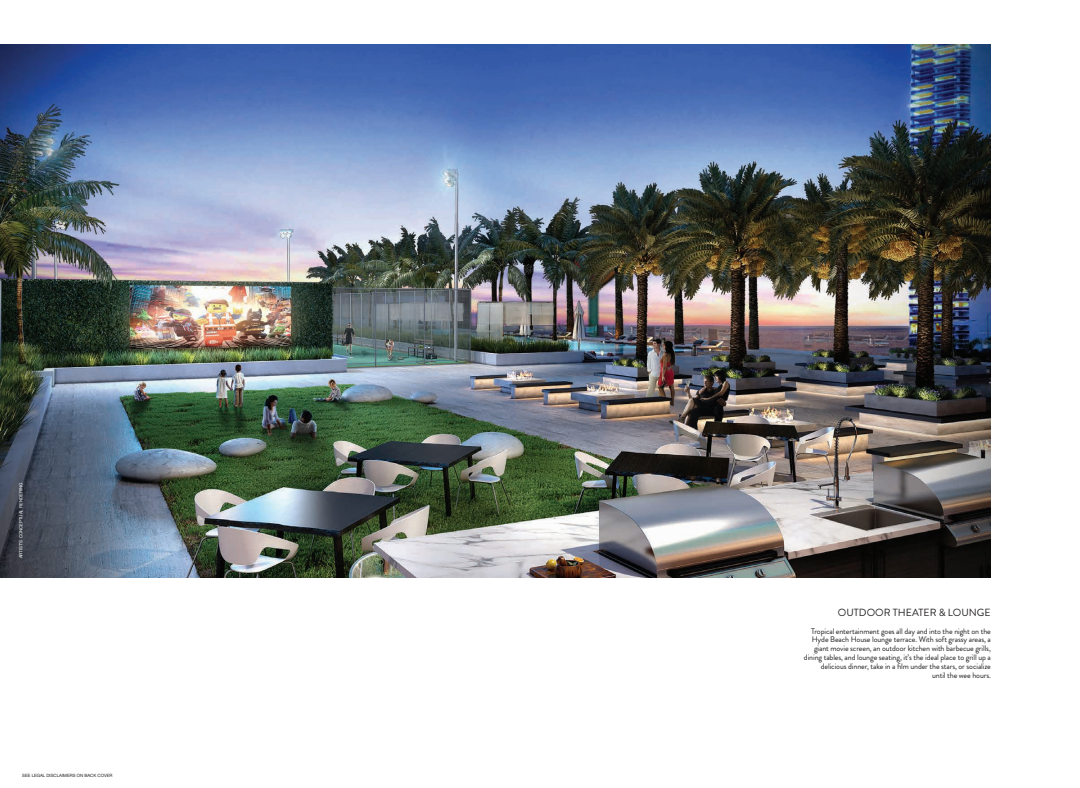
<style>
.page{position:relative;width:1080px;height:788px;background:#fff}
.page>*{position:absolute;margin:0;border:0;box-sizing:border-box;transform-origin:0 0}
.t1{font:10.38px "Brandon Grotesque";letter-spacing:.005em;color:#231f20}
.t2{font:8px/8.9px "Brandon Grotesque";letter-spacing:-.015em;color:#231f20;text-align:right}
.t3{font:4.38px "Helvetica Neue";color:#231f20}
.t4{font:4.38px "Helvetica Neue";color:#fff}
</style>
<div class="page">
<img style="left:0;top:45px;width:991px;height:532px">
<p class="t4" style="left:18px;top:558px;width:77px;rotate:-90deg">ARTIST’S CONCEPTUAL RENDERING</p>
<p class="t3" style="left:22px;top:772px;width:92px">SEE LEGAL DISCLAIMERS ON BACK COVER</p>
<p class="t1" style="left:838px;top:605px;width:154px">OUTDOOR THEATER &amp; LOUNGE</p>
<p class="t2" style="left:804px;top:626px;width:188px">Tropical entertainment goes all day and into the night on the Hyde Beach House lounge terrace. With soft grassy areas, a giant movie screen, an outdoor kitchen with barbecue grills, dining tables, and lounge seating, it’s the ideal place to grill up a delicious dinner, take in a film under the stars, or socialize<br>until the wee hours.</p>
</div>
